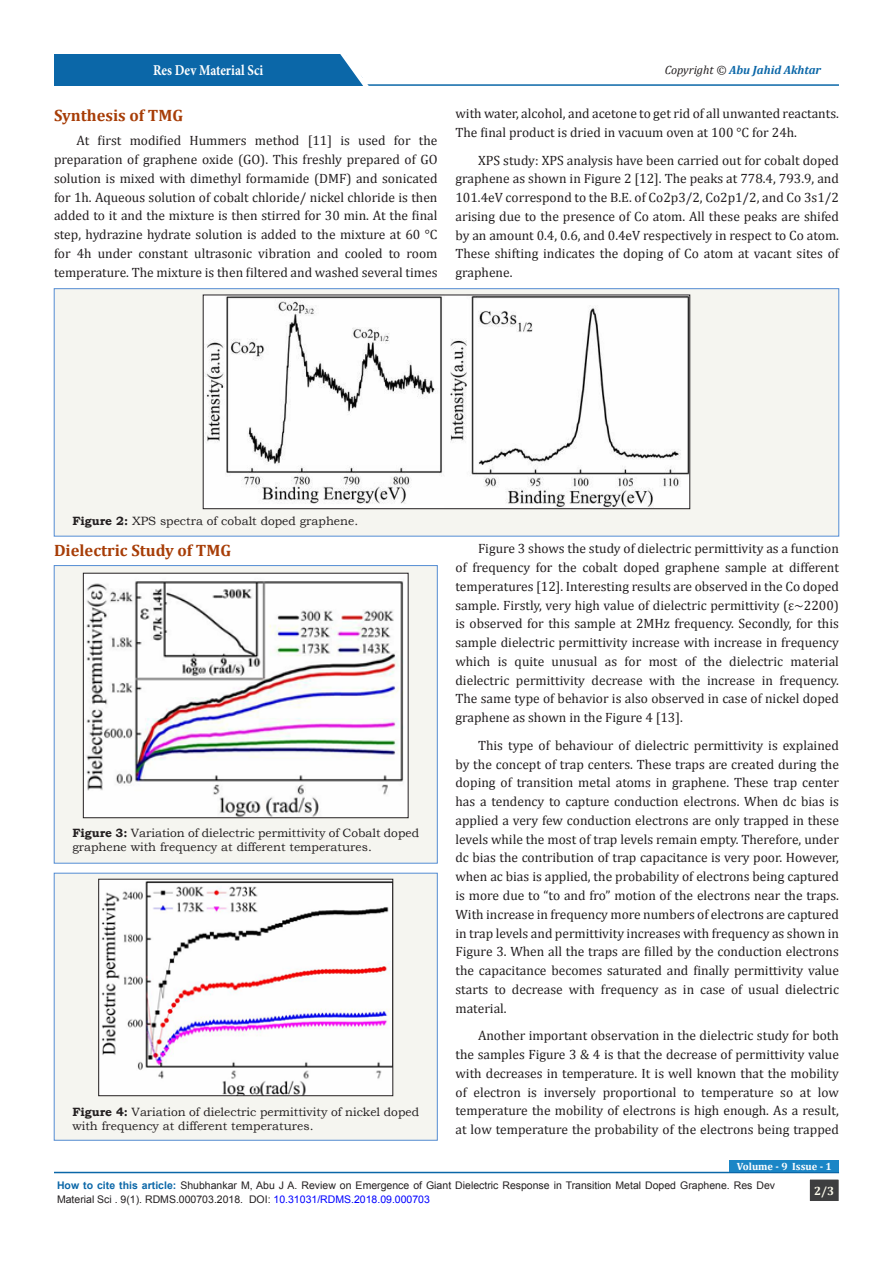
<style>
.page{position:relative;width:893px;height:1263px;background:#fff}
.page>*{position:absolute;margin:0;border:0;box-sizing:border-box;transform-origin:0 0}
.t1{font:700 16.5px "Cambria";color:#a73d07}
.t2{font:700 15px "Minion Pro";color:#fff;scale:.86 1}
.t3{font:13.5px/18.8px "Cambria";color:#231f20;text-align:justify}
.t4{font:12px/14.4px "Bookman Old Style";color:#231f20}
.t5{font:italic 700 12px "Cambria";color:#0b67a8}
.t6{font:700 12px "Cambria";color:#fffdee}
.t7{font:10.5px/13.5px "Arial";color:#231f20}
.t8{font:700 10.5px "Cambria";color:#fff}
.s1{font-weight:400;color:#231f20}
.s2{font-weight:700}
.s3{font-weight:700;color:#0b67a8}
.s4{color:#00f}
</style>
<div class="page">
<hr style="left:206px;top:84px;width:633px;height:2px;background:#0b67a8">
<div style="left:54px;top:54px;width:308px;height:32px;background:#0b67a8"></div>
<svg style="left:340px;top:54px;width:34px;height:32px"></svg>
<hr style="left:54px;top:1172px;width:785px;height:1px;background:#0b67a8">
<div style="left:809px;top:1179px;width:30px;height:22px;background:#3e3e3f"></div>
<div style="left:809px;top:1179px;width:31px;height:23px;border:1px solid #fff"></div>
<div style="left:730px;top:1160px;width:109px;height:12px;background:#1b86c6"></div>
<div style="left:54px;top:289px;width:785px;height:247px;background:#f5f5f0"></div>
<div style="left:54px;top:288px;width:785px;height:248px;border:1px solid #548dd4"></div>
<img style="left:205px;top:297px;width:483px;height:210px">
<div style="left:203px;top:295px;width:487px;height:214px;border:1px solid #231f20"></div>
<div style="left:54px;top:566px;width:383px;height:297px;background:#f5f5f0"></div>
<div style="left:54px;top:565px;width:383px;height:298px;border:1px solid #548dd4"></div>
<img style="left:85px;top:575px;width:321px;height:241px">
<div style="left:83px;top:573px;width:325px;height:245px;border:1px solid #231f20"></div>
<div style="left:54px;top:873px;width:383px;height:267px;background:#f5f5f0"></div>
<div style="left:54px;top:873px;width:383px;height:267px;border:1px solid #548dd4"></div>
<img style="left:100px;top:881px;width:291px;height:213px">
<div style="left:98px;top:879px;width:295px;height:217px;border:1px solid #231f20"></div>
<p class="t2" style="left:153px;top:60px;width:130px">Res Dev Material Sci</p>
<p class="t5" style="left:665px;top:61px;width:158px"><span class="s1">Copyright ©</span> Abu Jahid Akhtar</p>
<p class="t1" style="left:54px;top:103px;width:131px">Synthesis of TMG</p>
<p class="t3" style="left:54px;top:131px;width:385px;text-indent:22px">At first modified Hummers method [11] is used for the preparation of graphene oxide (GO). This freshly prepared of GO solution is mixed with dimethyl formamide (DMF) and sonicated for 1h. Aqueous solution of cobalt chloride/ nickel chloride is then added to it and the mixture is then stirred for 30 min. At the final step, hydrazine hydrate solution is added to the mixture at 60 °C for 4h under constant ultrasonic vibration and cooled to room temperature. The mixture is then filtered and washed several times</p>
<p class="t3" style="left:455px;top:104px;width:385px">with water, alcohol, and acetone to get rid of all unwanted reactants.<br>The final product is dried in vacuum oven at 100 °C for 24h.</p>
<p class="t3" style="left:455px;top:150px;width:385px;text-indent:22px">XPS study: XPS analysis have been carried out for cobalt doped graphene as shown in Figure 2 [12]. The peaks at 778.4, 793.9, and 101.4eV correspond to the B.E. of Co2p3/2, Co2p1/2, and Co 3s1/2 arising due to the presence of Co atom. All these peaks are shifed by an amount 0.4, 0.6, and 0.4eV respectively in respect to Co atom.<br>These shifting indicates the doping of Co atom at vacant sites of graphene.</p>
<p class="t4" style="left:72px;top:514px;width:287px"><span class="s2">Figure 2:</span> XPS spectra of cobalt doped graphene.</p>
<p class="t1" style="left:54px;top:538px;width:179px">Dielectric Study of TMG</p>
<p class="t4" style="left:72px;top:825px;width:348px"><span class="s2">Figure 3:</span> Variation of dielectric permittivity of Cobalt doped graphene with frequency at different temperatures.</p>
<p class="t4" style="left:72px;top:1104px;width:348px"><span class="s2">Figure 4:</span> Variation of dielectric permittivity of nickel doped with frequency at different temperatures.</p>
<p class="t3" style="left:455px;top:539px;width:385px;text-indent:22px">Figure 3 shows the study of dielectric permittivity as a function of frequency for the cobalt doped graphene sample at different temperatures [12]. Interesting results are observed in the Co doped sample. Firstly, very high value of dielectric permittivity (ε~2200) is observed for this sample at 2MHz frequency. Secondly, for this sample dielectric permittivity increase with increase in frequency which is quite unusual as for most of the dielectric material dielectric permittivity decrease with the increase in frequency.<br>The same type of behavior is also observed in case of nickel doped graphene as shown in the Figure 4 [13].</p>
<p class="t3" style="left:455px;top:736px;width:385px;text-indent:22px">This type of behaviour of dielectric permittivity is explained by the concept of trap centers. These traps are created during the doping of transition metal atoms in graphene. These trap center has a tendency to capture conduction electrons. When dc bias is applied a very few conduction electrons are only trapped in these levels while the most of trap levels remain empty. Therefore, under dc bias the contribution of trap capacitance is very poor. However, when ac bias is applied, the probability of electrons being captured is more due to “to and fro” motion of the electrons near the traps.<br>With increase in frequency more numbers of electrons are captured in trap levels and permittivity increases with frequency as shown in Figure 3. When all the traps are filled by the conduction electrons the capacitance becomes saturated and finally permittivity value starts to decrease with frequency as in case of usual dielectric material.</p>
<p class="t3" style="left:455px;top:1026px;width:385px;text-indent:22px">Another important observation in the dielectric study for both the samples Figure 3 &amp; 4 is that the decrease of permittivity value with decreases in temperature. It is well known that the mobility of electron is inversely proportional to temperature so at low temperature the mobility of electrons is high enough. As a result, at low temperature the probability of the electrons being trapped</p>
<p class="t8" style="left:737px;top:1159px;width:96px">Volume - 9 Issue - 1</p>
<p class="t7" style="left:57px;top:1179px;width:720px"><span class="s3">How to cite this article:</span> Shubhankar M, Abu J A. Review on Emergence of Giant Dielectric Response in Transition Metal Doped Graphene. Res Dev<br>Material Sci . 9(1). RDMS.000703.2018. DOI: <span class="s4">10.31031/RDMS.2018.09.000703</span></p>
<p class="t6" style="left:814px;top:1182px;width:22px">2/3</p>
</div>
